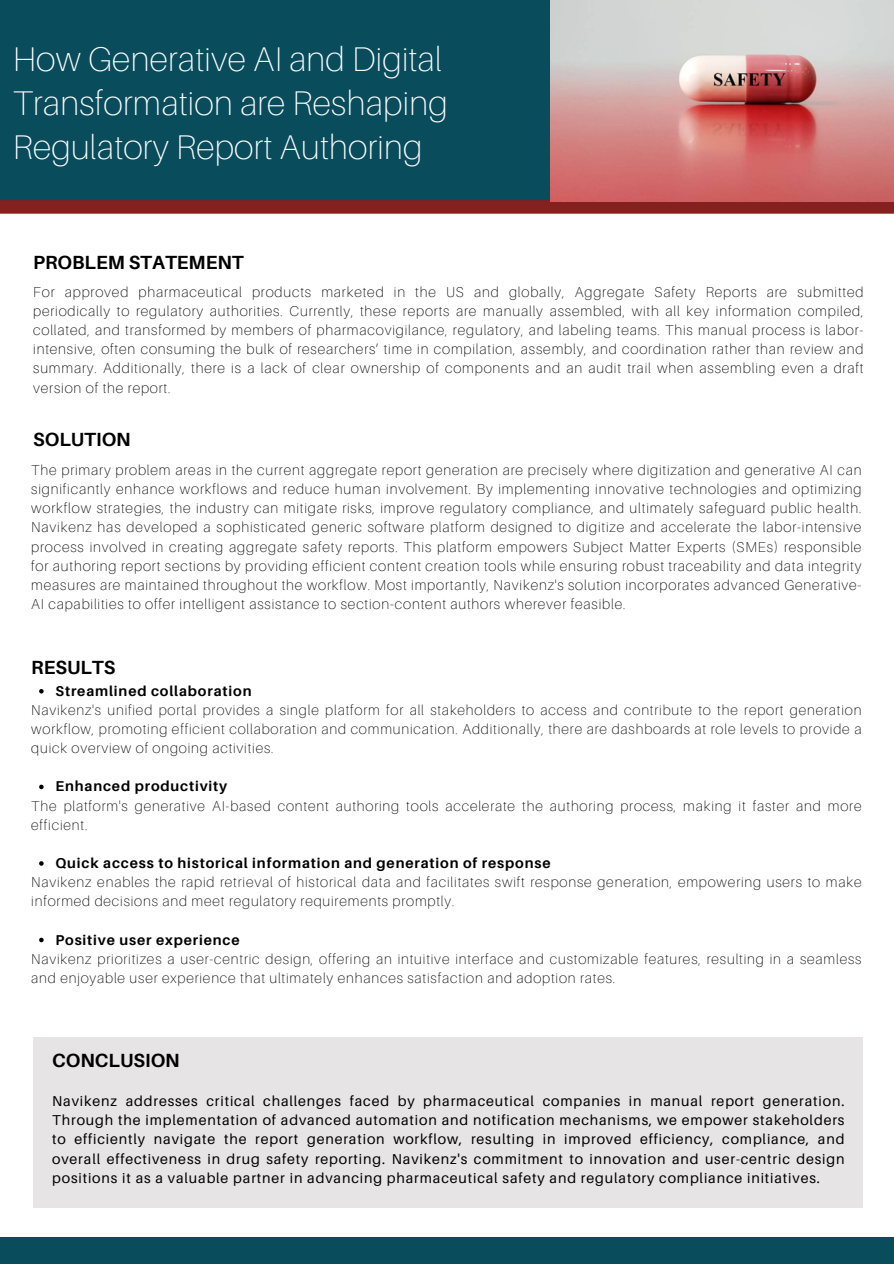
<style>
.page{position:relative;width:894px;height:1264px;background:#fff}
.page>*{position:absolute;margin:0;border:0;box-sizing:border-box;transform-origin:0 0}
.t1{font:100 34.2px/43.8px "Aileron";letter-spacing:.01em;color:#fff}
.t2{font:700 19.05px "Aileron";color:#000}
.t3{font:100 14.25px/19.2px "Aileron";letter-spacing:.06em;color:#000;text-align:justify}
.t4{font:14.25px/19.2px "Aileron";letter-spacing:.06em;color:#000;text-align:justify}
.t5{font:700 14.25px "Aileron";letter-spacing:.06em;color:#000}
</style>
<div class="page">
<div style="left:0;top:0;width:550px;height:207px;background:#094d5d"></div>
<div style="left:0;top:200px;width:893px;height:14px;background:#84201d"></div>
<div style="left:0;top:1236px;width:893px;height:27px;background:#094d5d"></div>
<img style="left:550px;top:0;width:343px;height:201px">
<svg style="left:39px;top:689px;width:5px;height:4px"></svg>
<svg style="left:39px;top:784px;width:5px;height:5px"></svg>
<svg style="left:39px;top:861px;width:5px;height:4px"></svg>
<svg style="left:39px;top:937px;width:5px;height:5px"></svg>
<div style="left:33px;top:1037px;width:829px;height:171px;background:#e6e4e4"></div>
<p class="t1" style="left:13px;top:37px;width:436px">How Generative AI and Digital<br>Transformation are Reshaping<br>Regulatory Report Authoring</p>
<h2 class="t2" style="left:33px;top:250px;width:212px">PROBLEM STATEMENT</h2>
<p class="t3" style="left:33px;top:282px;width:831px">For approved pharmaceutical products marketed in the US and globally, Aggregate Safety Reports are submitted periodically to regulatory authorities. Currently, these reports are manually assembled, with all key information compiled, collated, and transformed by members of pharmacovigilance, regulatory, and labeling teams. This manual process is labor&shy;intensive, often consuming the bulk of researchers’ time in compilation, assembly, and coordination rather than review and summary. Additionally, there is a lack of clear ownership of components and an audit trail when assembling even a draft version of the report.</p>
<h2 class="t2" style="left:33px;top:427px;width:99px">SOLUTION</h2>
<p class="t3" style="left:31px;top:460px;width:831px">The primary problem areas in the current aggregate report generation are precisely where digitization and generative AI can significantly enhance workflows and reduce human involvement. By implementing innovative technologies and optimizing workflow strategies, the industry can mitigate risks, improve regulatory compliance, and ultimately safeguard public health.<br>Navikenz has developed a sophisticated generic software platform designed to digitize and accelerate the labor-intensive process involved in creating aggregate safety reports. This platform empowers Subject Matter Experts (SMEs) responsible for authoring report sections by providing efficient content creation tools while ensuring robust traceability and data integrity measures are maintained throughout the workflow. Most importantly, Navikenz's solution incorporates advanced Generative-AI capabilities to offer intelligent assistance to section-content authors wherever feasible.</p>
<p class="t2" style="left:31px;top:655px;width:86px">RESULTS</p>
<h2 class="t5" style="left:55px;top:682px;width:197px">Streamlined collaboration</h2>
<p class="t3" style="left:31px;top:700px;width:831px">Navikenz's unified portal provides a single platform for all stakeholders to access and contribute to the report generation workflow, promoting efficient collaboration and communication. Additionally, there are dashboards at role levels to provide a quick overview of ongoing activities.</p>
<p class="t5" style="left:55px;top:777px;width:173px">Enhanced productivity</p>
<p class="t3" style="left:31px;top:795px;width:831px">The platform's generative AI-based content authoring tools accelerate the authoring process, making it faster and more efficient.</p>
<p class="t5" style="left:55px;top:854px;width:496px">Quick access to historical information and generation of response</p>
<p class="t3" style="left:31px;top:872px;width:831px">Navikenz enables the rapid retrieval of historical data and facilitates swift response generation, empowering users to make informed decisions and meet regulatory requirements promptly.</p>
<p class="t5" style="left:55px;top:930px;width:186px">Positive user experience</p>
<p class="t3" style="left:31px;top:948px;width:831px">Navikenz prioritizes a user-centric design, offering an intuitive interface and customizable features, resulting in a seamless and enjoyable user experience that ultimately enhances satisfaction and adoption rates.</p>
<p class="t2" style="left:52px;top:1048px;width:129px">CONCLUSION</p>
<h2 class="t4" style="left:52px;top:1091px;width:793px">Navikenz addresses critical challenges faced by pharmaceutical companies in manual report generation.<br>Through the implementation of advanced automation and notification mechanisms, we empower stakeholders to efficiently navigate the report generation workflow, resulting in improved efficiency, compliance, and overall effectiveness in drug safety reporting. Navikenz's commitment to innovation and user-centric design positions it as a valuable partner in advancing pharmaceutical safety and regulatory compliance initiatives.</h2>
</div>
